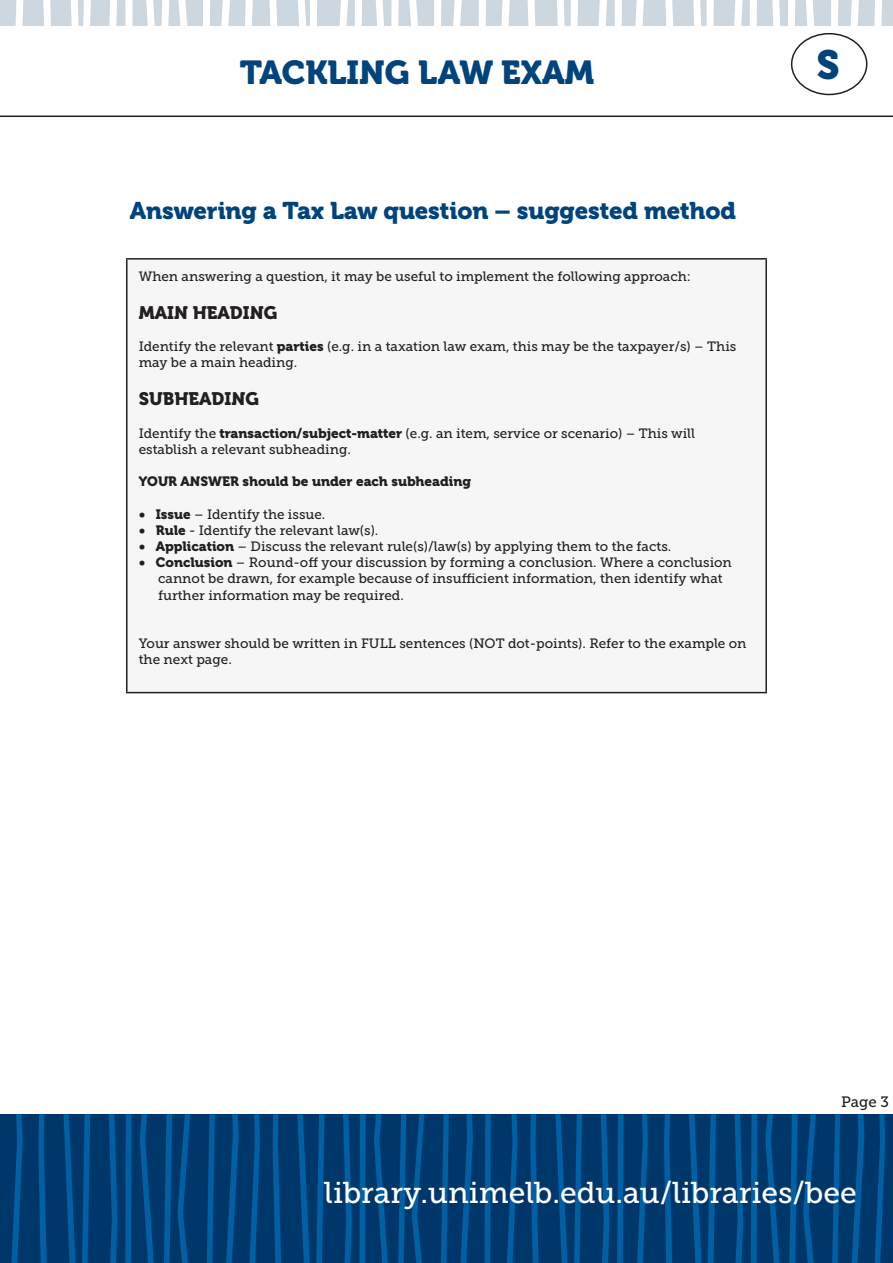
<style>
.page{position:relative;width:893px;height:1263px;background:#fff}
.page>*{position:absolute;margin:0;border:0;box-sizing:border-box;transform-origin:0 0}
.t1{font:40.5px "Museo 900";color:#00447b}
.heading{font:33px "Museo 900";color:#00447b}
.t2{font:30px "Museo Slab 500";color:#fff}
.t3{font:24px "Museo 900";letter-spacing:-.005em;color:#00447b}
.t4{font:18px "Museo 900";color:#231f20}
.t5{font:15px "Museo Slab 500";color:#231f20}
.t6{font:13.5px/16.2px "Museo Slab 500";color:#231f20}
.t7{font:13.5px "Museo 900";color:#231f20}
.s1{font-family:"Museo 900"}
</style>
<div class="page">
<div style="left:0;top:1114px;width:893px;height:148px;background:#00376b"></div>
<svg style="left:11px;top:1114px;width:12px;height:149px"></svg>
<svg style="left:249px;top:1114px;width:11px;height:149px"></svg>
<svg style="left:506px;top:1114px;width:12px;height:149px"></svg>
<svg style="left:38px;top:1114px;width:9px;height:149px"></svg>
<svg style="left:273px;top:1114px;width:9px;height:149px"></svg>
<svg style="left:530px;top:1114px;width:9px;height:149px"></svg>
<svg style="left:63px;top:1114px;width:13px;height:149px"></svg>
<svg style="left:555px;top:1114px;width:13px;height:149px"></svg>
<svg style="left:82px;top:1114px;width:8px;height:149px"></svg>
<svg style="left:297px;top:1114px;width:27px;height:149px"></svg>
<svg style="left:574px;top:1114px;width:8px;height:149px"></svg>
<svg style="left:109px;top:1114px;width:8px;height:149px"></svg>
<svg style="left:343px;top:1114px;width:9px;height:149px"></svg>
<svg style="left:601px;top:1114px;width:8px;height:149px"></svg>
<svg style="left:125px;top:1114px;width:7px;height:149px"></svg>
<svg style="left:359px;top:1114px;width:7px;height:149px"></svg>
<svg style="left:617px;top:1114px;width:6px;height:149px"></svg>
<svg style="left:484px;top:1114px;width:7px;height:149px"></svg>
<svg style="left:140px;top:1114px;width:15px;height:149px"></svg>
<svg style="left:374px;top:1114px;width:15px;height:149px"></svg>
<svg style="left:164px;top:1114px;width:8px;height:149px"></svg>
<svg style="left:398px;top:1114px;width:8px;height:149px"></svg>
<svg style="left:178px;top:1114px;width:12px;height:149px"></svg>
<svg style="left:412px;top:1114px;width:12px;height:149px"></svg>
<svg style="left:206px;top:1114px;width:9px;height:149px"></svg>
<svg style="left:440px;top:1114px;width:9px;height:149px"></svg>
<svg style="left:225px;top:1114px;width:14px;height:149px"></svg>
<svg style="left:459px;top:1114px;width:14px;height:149px"></svg>
<svg style="left:636px;top:1114px;width:12px;height:149px"></svg>
<svg style="left:874px;top:1114px;width:11px;height:149px"></svg>
<svg style="left:664px;top:1114px;width:9px;height:149px"></svg>
<svg style="left:689px;top:1114px;width:27px;height:149px"></svg>
<svg style="left:734px;top:1114px;width:9px;height:149px"></svg>
<svg style="left:751px;top:1114px;width:6px;height:149px"></svg>
<svg style="left:765px;top:1114px;width:16px;height:149px"></svg>
<svg style="left:789px;top:1114px;width:27px;height:149px"></svg>
<svg style="left:832px;top:1114px;width:8px;height:149px"></svg>
<svg style="left:851px;top:1114px;width:13px;height:149px"></svg>
<div style="left:0;top:0;width:893px;height:26px;background:#ccd7e0"></div>
<svg style="left:16px;top:0;width:8px;height:26px"></svg>
<svg style="left:161px;top:0;width:9px;height:26px"></svg>
<svg style="left:203px;top:0;width:7px;height:26px"></svg>
<svg style="left:571px;top:0;width:7px;height:26px"></svg>
<svg style="left:615px;top:0;width:7px;height:26px"></svg>
<svg style="left:750px;top:0;width:7px;height:26px"></svg>
<svg style="left:831px;top:0;width:7px;height:26px"></svg>
<svg style="left:874px;top:0;width:8px;height:26px"></svg>
<svg style="left:788px;top:0;width:7px;height:26px"></svg>
<svg style="left:391px;top:0;width:8px;height:26px"></svg>
<svg style="left:434px;top:0;width:8px;height:26px"></svg>
<svg style="left:479px;top:0;width:7px;height:26px"></svg>
<svg style="left:221px;top:0;width:9px;height:26px"></svg>
<svg style="left:339px;top:0;width:23px;height:26px"></svg>
<svg style="left:453px;top:0;width:9px;height:26px"></svg>
<svg style="left:501px;top:0;width:9px;height:26px"></svg>
<svg style="left:599px;top:0;width:8px;height:26px"></svg>
<svg style="left:635px;top:0;width:9px;height:26px"></svg>
<svg style="left:734px;top:0;width:9px;height:26px"></svg>
<svg style="left:851px;top:0;width:8px;height:26px"></svg>
<svg style="left:245px;top:0;width:8px;height:26px"></svg>
<svg style="left:109px;top:0;width:8px;height:26px"></svg>
<svg style="left:43px;top:0;width:8px;height:26px"></svg>
<svg style="left:71px;top:0;width:20px;height:26px"></svg>
<div style="left:125px;top:0;width:8px;height:26px;background:#fff"></div>
<svg style="left:146px;top:0;width:9px;height:26px"></svg>
<svg style="left:269px;top:0;width:8px;height:26px"></svg>
<svg style="left:298px;top:0;width:19px;height:26px"></svg>
<svg style="left:375px;top:0;width:9px;height:26px"></svg>
<svg style="left:527px;top:0;width:8px;height:26px"></svg>
<svg style="left:557px;top:0;width:8px;height:26px"></svg>
<svg style="left:665px;top:0;width:8px;height:26px"></svg>
<svg style="left:806px;top:0;width:8px;height:26px"></svg>
<svg style="left:693px;top:0;width:21px;height:26px"></svg>
<svg style="left:772px;top:0;width:8px;height:26px"></svg>
<svg style="left:409px;top:0;width:9px;height:26px"></svg>
<svg style="left:178px;top:0;width:9px;height:26px"></svg>
<hr style="left:0;top:116px;width:893px;height:1px;background:#231f20">
<div style="left:791px;top:33px;width:76px;height:62px;border:2px solid #231f20;border-radius:50%"></div>
<div style="left:127px;top:259px;width:639px;height:434px;background:#f6f6f7"></div>
<hr style="left:126px;top:258px;width:641px;height:2px;background:#231f20">
<hr style="left:126px;top:260px;width:2px;height:432px;background:#231f20">
<hr style="left:765px;top:260px;width:2px;height:432px;background:#231f20">
<hr style="left:126px;top:692px;width:641px;height:1px;background:#231f20">
<p class="heading" style="left:240px;top:54px;width:356px">TACKLING LAW EXAM</p>
<p class="t3" style="left:130px;top:197px;width:608px">Answering a Tax Law question – suggested method</p>
<p class="t6" style="left:139px;top:268px;width:554px">When answering a question, it may be useful to implement the following approach:</p>
<p class="t4" style="left:139px;top:302px;width:140px">MAIN HEADING</p>
<p class="t6" style="left:139px;top:338px;width:599px">Identify the relevant <span class="s1">parties</span> (e.g. in a taxation law exam, this may be the taxpayer/s) – This may be a main heading.</p>
<p class="t4" style="left:139px;top:389px;width:122px">SUBHEADING</p>
<p class="t6" style="left:139px;top:425px;width:558px">Identify the <span class="s1">transaction/subject-matter</span> (e.g. an item, service or scenario) – This will establish a relevant subheading.</p>
<p class="t7" style="left:139px;top:474px;width:334px">YOUR ANSWER should be under each subheading</p>
<p class="t6" style="left:139px;top:506px;width:188px"><span class="s1">• Issue</span> – Identify the issue.</p>
<p class="t6" style="left:139px;top:522px;width:241px"><span class="s1">• Rule</span> - Identify the relevant law(s).</p>
<p class="t6" style="left:139px;top:538px;width:534px"><span class="s1">• Application</span> – Discuss the relevant rule(s)/law(s) by applying them to the facts.</p>
<p class="t6" style="left:158px;top:554px;width:575px;text-indent:-19px"><span class="s1">• Conclusion</span> – Round-off your discussion by forming a conclusion. Where a conclusion cannot be drawn, for example because of insufficient information, then identify what further information may be required.</p>
<p class="t6" style="left:139px;top:635px;width:609px">Your answer should be written in FULL sentences (NOT dot-points). Refer to the example on the next page.</p>
<h1 class="t1" style="left:816px;top:42px;width:25px">S</h1>
<p class="t5" style="left:841px;top:1094px;width:49px">Page 3</p>
<p class="t2" style="left:324px;top:1175px;width:534px">library.unimelb.edu.au/libraries/bee</p>
</div>
